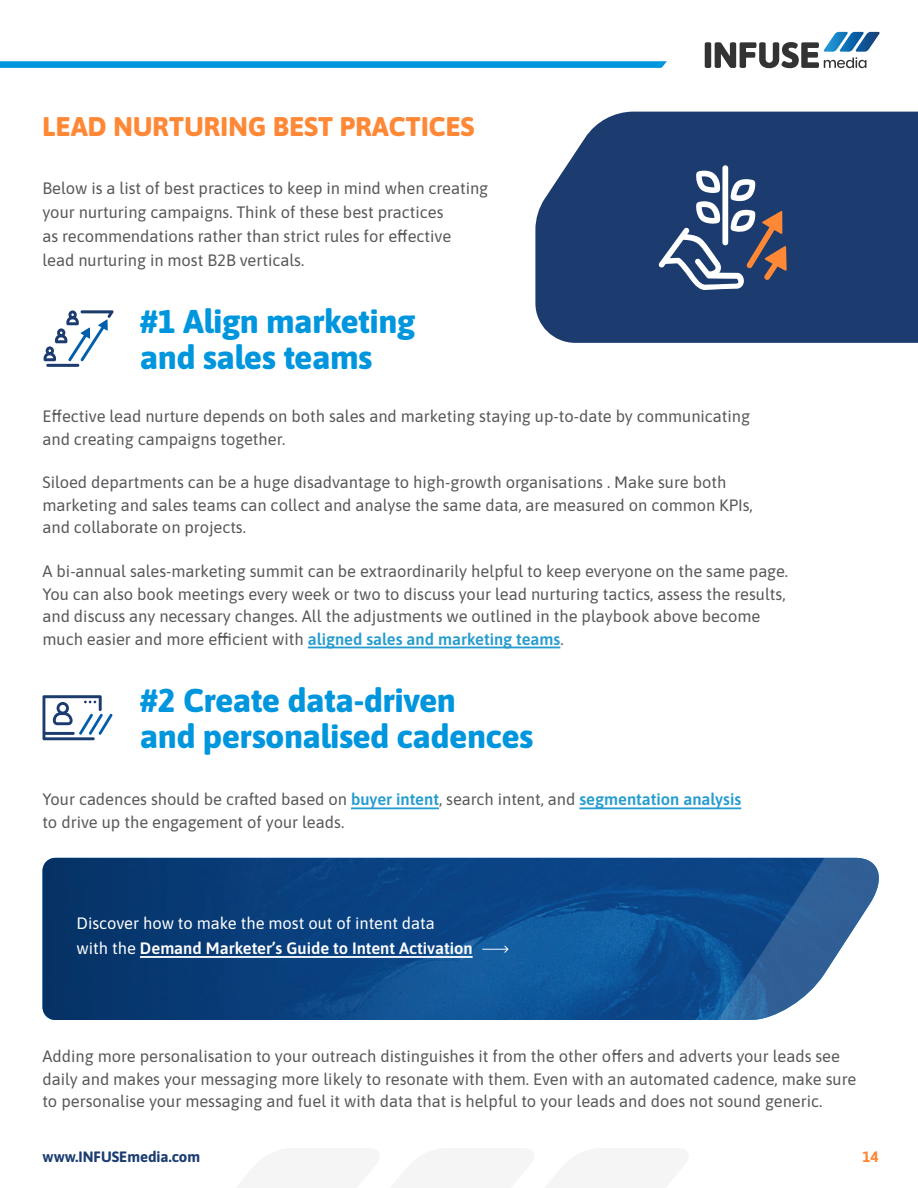
<style>
.page{position:relative;width:918px;height:1188px;background:#fff}
.page>*{position:absolute;margin:0;border:0;box-sizing:border-box;transform-origin:0 0}
.t1{font:33px/36px "Asap";color:#0096de}
.t2{font:27px "Asap";letter-spacing:.01em;color:#fe8836}
.t3{font:16.5px/22.5px "Asap";color:#57585a}
.t4{font:16.5px/25.5px "Asap";color:#fff}
.t5{font:15px "Asap";color:#1c3d70}
.t6{font:15px "Asap";color:#fe8636}
.s1{color:#269ccf}
</style>
<div class="page">
<div style="left:535px;top:112px;width:383px;height:231px;background:#1c3c70"></div>
<div style="left:722px;top:165px;width:6px;height:80px;background:#fff;border-radius:3px"></div>
<svg style="left:659px;top:171px;width:128px;height:119px"></svg>
<hr style="left:308px;top:647px;width:252px;height:1px;background:#269ccf">
<hr style="left:46px;top:364px;width:33px;height:3px;background:#1c3c70">
<svg style="left:44px;top:310px;width:70px;height:51px"></svg>
<hr style="left:351px;top:807px;width:88px;height:2px;background:#269ccf">
<hr style="left:579px;top:807px;width:162px;height:2px;background:#269ccf">
<svg style="left:43px;top:695px;width:70px;height:45px"></svg>
<img style="left:43px;top:858px;width:836px;height:162px">
<hr style="left:140px;top:956px;width:333px;height:2px;background:#fff">
<svg style="left:482px;top:946px;width:26px;height:7px"></svg>
<svg style="left:705px;top:32px;width:175px;height:36px"></svg>
<svg style="left:0;top:61px;width:667px;height:7px"></svg>
<p class="t2" style="left:43px;top:108px;width:433px">LEAD NURTURING BEST PRACTICES</p>
<p class="t3" style="left:43px;top:175px;width:447px;line-height:24px">Below is a list of best practices to keep in mind when creating your nurturing campaigns. Think of these best practices<br>as recommendations rather than strict rules for effective<br>lead nurturing in most B2B verticals.</p>
<p class="t1" style="left:140px;top:302px;width:276px">#1 Align marketing and sales teams</p>
<p class="t3" style="left:43px;top:404px;width:709px">Effective lead nurture depends on both sales and marketing staying up-to-date by communicating and creating campaigns together.</p>
<p class="t3" style="left:43px;top:470px;width:712px">Siloed departments can be a huge disadvantage to high-growth organisations . Make sure both marketing and sales teams can collect and analyse the same data, are measured on common KPIs, and collaborate on projects.</p>
<p class="t3" style="left:43px;top:559px;width:747px">A bi-annual sales-marketing summit can be extraordinarily helpful to keep everyone on the same page.<br>You can also book meetings every week or two to discuss your lead nurturing tactics, assess the results, and discuss any necessary changes. All the adjustments we outlined in the playbook above become much easier and more efficient with <span class="s1">aligned sales and marketing teams</span>.</p>
<p class="t1" style="left:140px;top:681px;width:394px">#2 Create data-driven<br>and personalised cadences</p>
<p class="t3" style="left:43px;top:787px;width:700px">Your cadences should be crafted based on <span class="s1">buyer intent</span>, search intent, and <span class="s1">segmentation analysis </span>to drive up the engagement of your leads.</p>
<p class="t4" style="left:77px;top:909px;width:398px">Discover how to make the most out of intent data<br>with the Demand Marketer’s Guide to Intent Activation</p>
<p class="t3" style="left:43px;top:1044px;width:815px">Adding more personalisation to your outreach distinguishes it from the other offers and adverts your leads see daily and makes your messaging more likely to resonate with them. Even with an automated cadence, make sure to personalise your messaging and fuel it with data that is helpful to your leads and does not sound generic.</p>
<p class="t5" style="left:43px;top:1146px;width:159px">www.INFUSEmedia.com</p>
<p class="t6" style="left:863px;top:1146px;width:18px">14</p>
</div>
